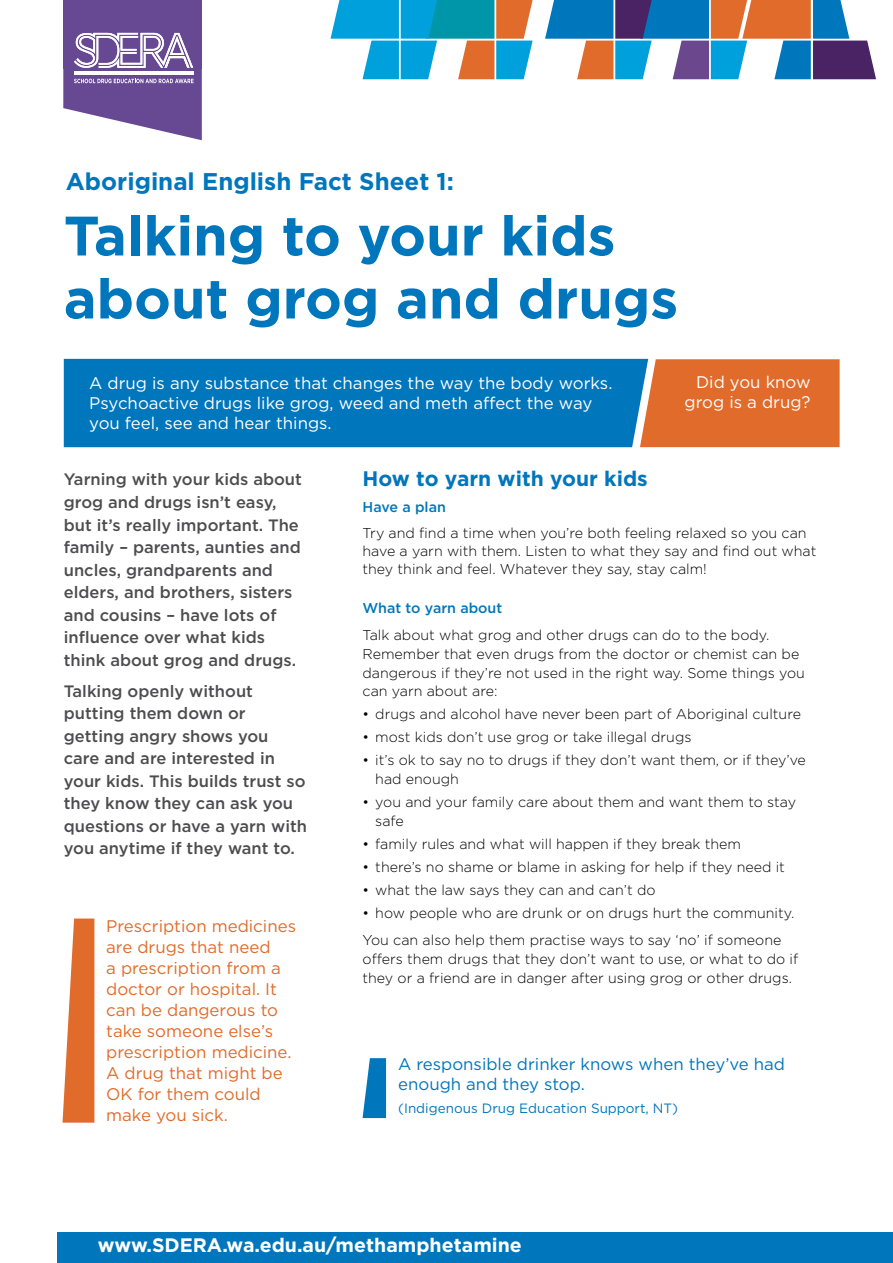
<style>
.page{position:relative;width:893px;height:1263px;background:#fff}
.page>*{position:absolute;margin:0;border:0;box-sizing:border-box;transform-origin:0 0}
.t1{font:700 55.5px/63px "Gotham";color:#0076bc}
.t2{font:700 24.15px "Gotham";color:#0076bc}
.t3{font:700 21px "Gotham";color:#0076bc}
.t4{font:700 19.5px "Gotham";color:#fff}
.t5{font:16.8px/21px "Gotham";color:#e16b2a}
.t6{font:16.8px/20.2px "Gotham";color:#fff}
.t7{font:16.8px/20.1px "Gotham";color:#0076bc}
.t8{font:500 16.5px/22.5px "Gotham";color:#4d4d4f}
.t9{font:300 14.25px/18.8px "Gotham";color:#000}
.t10{font:500 14.25px "Gotham";color:#0076bc}
.t11{font:13.5px "Gotham";color:#0076bc}
</style>
<div class="page">
<svg style="left:63px;top:0;width:139px;height:140px"></svg>
<svg style="left:545px;top:0;width:331px;height:79px"></svg>
<svg style="left:330px;top:0;width:203px;height:79px"></svg>
<div style="left:57px;top:1232px;width:836px;height:31px;background:#0076bc"></div>
<div style="left:64px;top:359px;width:576px;height:88px;background:#0076bc"></div>
<div style="left:640px;top:359px;width:200px;height:88px;background:#e16b2a"></div>
<svg style="left:63px;top:918px;width:31px;height:205px"></svg>
<svg style="left:363px;top:1058px;width:23px;height:60px"></svg>
<h2 class="t2" style="left:66px;top:165px;width:389px">Aboriginal English Fact Sheet 1:</h2>
<h1 class="t1" style="left:64px;top:204px;width:616px">Talking to your kids about grog and drugs</h1>
<p class="t6" style="left:89px;top:372px;width:525px">A drug is any substance that changes the way the body works.<br>Psychoactive drugs like grog, weed and meth affect the way you feel, see and hear things.</p>
<p class="t6" style="left:685px;top:372px;width:127px;text-align:right">Did you know grog is a drug?</p>
<p class="t8" style="left:64px;top:468px;width:240px">Yarning with your kids about grog and drugs isn’t easy, but it’s really important. The family – parents, aunties and uncles, grandparents and elders, and brothers, sisters and cousins – have lots of influence over what kids think about grog and drugs.</p>
<p class="t8" style="left:64px;top:679px;width:245px">Talking openly without putting them down or getting angry shows you care and are interested in your kids. This builds trust so they know they can ask you questions or have a yarn with you anytime if they want to.</p>
<p class="t5" style="left:106px;top:915px;width:191px">Prescription medicines are drugs that need<br>a prescription from a doctor or hospital. It can be dangerous to take someone else’s prescription medicine.<br>A drug that might be<br>OK for them could make you sick.</p>
<h3 class="t3" style="left:363px;top:465px;width:287px">How to yarn with your kids</h3>
<p class="t10" style="left:363px;top:497px;width:85px">Have a plan</p>
<p class="t9" style="left:363px;top:524px;width:455px;line-height:18px">Try and find a time when you’re both feeling relaxed so you can have a yarn with them. Listen to what they say and find out what they think and feel. Whatever they say, stay calm!</p>
<p class="t10" style="left:363px;top:598px;width:141px">What to yarn about</p>
<p class="t9" style="left:363px;top:625px;width:444px">Talk about what grog and other drugs can do to the body.<br>Remember that even drugs from the doctor or chemist can be dangerous if they’re not used in the right way. Some things you can yarn about are:</p>
<p class="t9" style="left:363px;top:704px;width:440px">• drugs and alcohol have never been part of Aboriginal culture</p>
<p class="t9" style="left:363px;top:727px;width:330px">• most kids don’t use grog or take illegal drugs</p>
<p class="t9" style="left:375px;top:750px;width:432px;text-indent:-13px">• it’s ok to say no to drugs if they don’t want them, or if they’ve had enough</p>
<p class="t9" style="left:375px;top:792px;width:422px;text-indent:-13px">• you and your family care about them and want them to stay safe</p>
<p class="t9" style="left:363px;top:834px;width:380px">• family rules and what will happen if they break them</p>
<p class="t9" style="left:363px;top:857px;width:424px">• there’s no shame or blame in asking for help if they need it</p>
<p class="t9" style="left:363px;top:880px;width:295px">• what the law says they can and can’t do</p>
<p class="t9" style="left:363px;top:899px;width:433px;line-height:27.3px">• how people who are drunk or on drugs hurt the community.<br>You can also help them practise ways to say ‘no’ if someone</p>
<p class="t9" style="left:363px;top:949px;width:437px">offers them drugs that they don’t want to use, or what to do if they or a friend are in danger after using grog or other drugs.</p>
<p class="t7" style="left:398px;top:1054px;width:388px">A responsible drinker knows when they’ve had enough and they stop.</p>
<p class="t11" style="left:398px;top:1099px;width:281px">(Indigenous Drug Education Support, NT)</p>
<h3 class="t4" style="left:98px;top:1232px;width:425px">www.SDERA.wa.edu.au/methamphetamine</h3>
</div>
